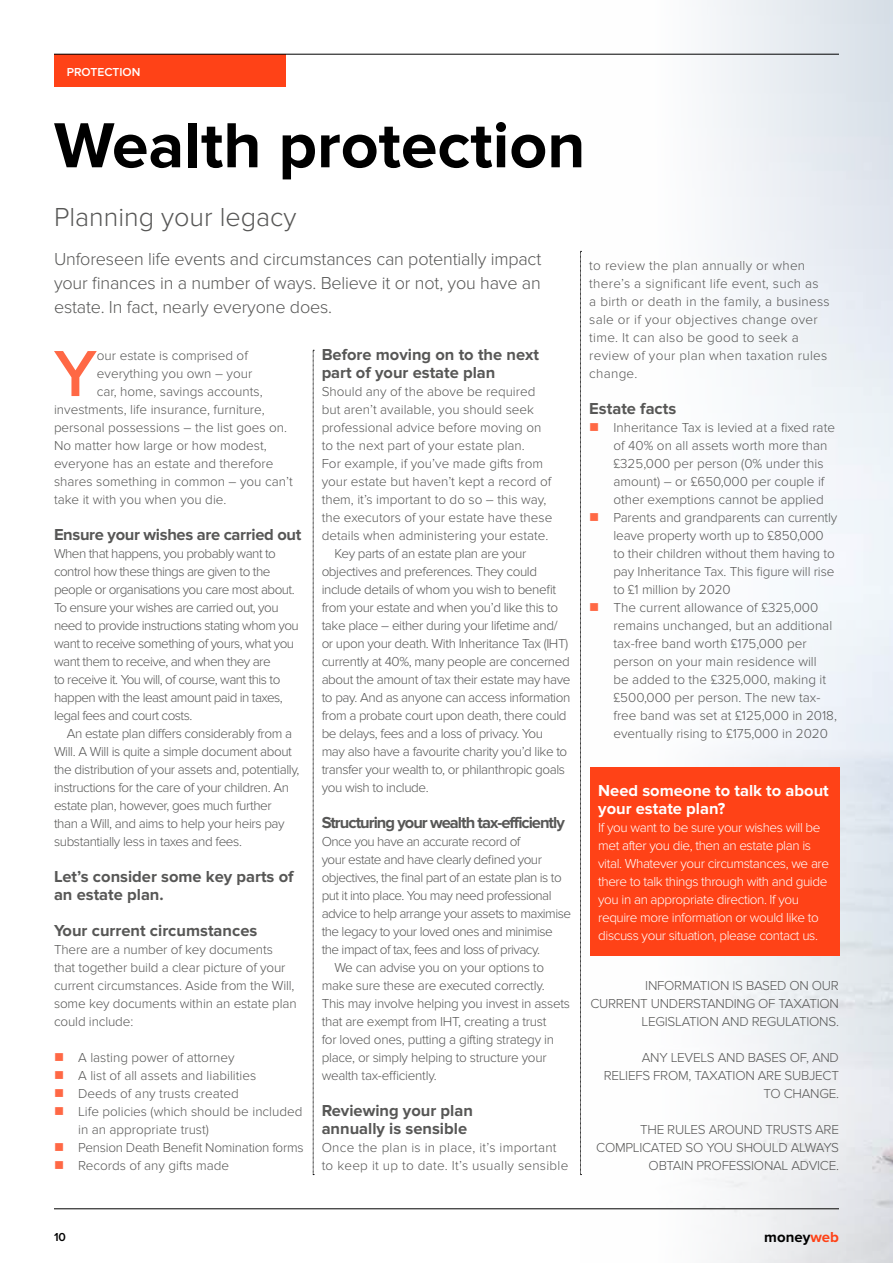
<style>
.page{position:relative;width:893px;height:1263px;background:#fff}
.page>*{position:absolute;margin:0;border:0;box-sizing:border-box;transform-origin:0 0}
.t1{font:600 67.5px "Proxima Nova";color:#ff6845}
.t2{font:700 66px "Proxima Nova";color:#000}
.t3{font:300 27px "Proxima Nova";color:#575756}
.t4{font:300 18px/24px "Proxima Nova";letter-spacing:-.01em;color:#575756;text-align:justify}
.t5{font:700 16.5px/18px "Proxima Nova";color:#575756}
.t6{font:700 16.5px/18px "Proxima Nova";color:#fff}
.t7{font:700 16.5px "Proxima Nova";letter-spacing:-.06em;color:#575756}
.t8{font:700 16.5px "Proxima Nova";letter-spacing:-.02em;color:#575756}
.t9{font:700 15px "Proxima Nova";color:#000}
.t10{font:300 13.5px/18px "Proxima Nova";letter-spacing:-.02em;color:#575756}
.t11{font:300 13.5px/18px "Proxima Nova";color:#575756}
.t12{font:300 13.5px/18px "Proxima Nova";letter-spacing:-.04em;color:#575756}
.t13{font:300 13.5px/18px "Proxima Nova";letter-spacing:.02em;color:#575756}
.t14{font:300 13.5px/18px "Proxima Nova";letter-spacing:-.03em;color:#fff}
.t15{font:600 12px "Proxima Nova A";color:#fff}
.t16{font:600 12px "Proxima Nova A";color:#000}
.s1{color:#ff6845}
.s2{color:#ff4217}
</style>
<div class="page">
<img style="left:580px;top:0;width:313px;height:1263px">
<div style="left:54px;top:54px;width:232px;height:33px;background:#ff4217"></div>
<hr style="left:54px;top:1208px;width:785px;height:1px;background:#000">
<hr style="left:54px;top:54px;width:785px;height:1px;background:#000">
<svg style="left:313px;top:350px;width:1px;height:825px"></svg>
<svg style="left:580px;top:251px;width:1px;height:924px"></svg>
<div style="left:590px;top:767px;width:249px;height:189px;background:#ff4217"></div>
<p class="t15" style="left:67px;top:65px;width:75px">PROTECTION</p>
<h2 class="t2" style="left:54px;top:107px;width:533px">Wealth protection</h2>
<h3 class="t3" style="left:54px;top:202px;width:244px">Planning your legacy</h3>
<h3 class="t4" style="left:54px;top:248px;width:489px">Unforeseen life events and circumstances can potentially impact your finances in a number of ways. Believe it or not, you have an estate. In fact, nearly everyone does.</h3>
<h1 class="t1" style="left:54px;top:335px;width:44px">Y</h1>
<p class="t11" style="left:97px;top:347px;width:153px">our estate is comprised of</p>
<p class="t5" style="left:322px;top:346px;width:219px">Before moving on to the next part of your estate plan</p>
<p class="t11" style="left:322px;top:383px;width:215px">Should any of the above be required</p>
<p class="t11" style="left:322px;top:401px;width:214px">but aren’t available, you should seek</p>
<p class="t11" style="left:322px;top:419px;width:221px">professional advice before moving on</p>
<p class="t11" style="left:322px;top:437px;width:205px">to the next part of your estate plan.</p>
<p class="t11" style="left:322px;top:455px;width:223px">For example, if you’ve made gifts from</p>
<p class="t11" style="left:322px;top:473px;width:231px">your estate but haven’t kept a record of</p>
<p class="t11" style="left:322px;top:491px;width:226px">them, it’s important to do so – this way,</p>
<p class="t11" style="left:322px;top:509px;width:232px">the executors of your estate have these</p>
<p class="t11" style="left:322px;top:527px;width:228px">details when administering your estate.</p>
<p class="t10" style="left:334px;top:545px;width:193px">Key parts of an estate plan are your</p>
<p class="t10" style="left:322px;top:563px;width:217px">objectives and preferences. They could</p>
<p class="t10" style="left:322px;top:581px;width:236px">include details of whom you wish to benefit</p>
<p class="t10" style="left:322px;top:599px;width:238px">from your estate and when you’d like this to</p>
<p class="t10" style="left:322px;top:617px;width:237px">take place – either during your lifetime and/</p>
<p class="t10" style="left:322px;top:635px;width:248px">or upon your death. With Inheritance Tax (IHT)</p>
<p class="t10" style="left:322px;top:653px;width:250px">currently at 40%, many people are concerned</p>
<p class="t10" style="left:322px;top:671px;width:250px">about the amount of tax their estate may have</p>
<p class="t10" style="left:322px;top:689px;width:250px">to pay. And as anyone can access information</p>
<p class="t10" style="left:322px;top:707px;width:246px">from a probate court upon death, there could</p>
<p class="t10" style="left:322px;top:725px;width:223px">be delays, fees and a loss of privacy. You</p>
<p class="t10" style="left:322px;top:743px;width:247px">may also have a favourite charity you’d like to</p>
<p class="t10" style="left:322px;top:761px;width:245px">transfer your wealth to, or philanthropic goals</p>
<p class="t10" style="left:322px;top:779px;width:109px">you wish to include.</p>
<p class="t7" style="left:322px;top:813px;width:245px">Structuring your wealth tax-efficiently</p>
<p class="t12" style="left:322px;top:833px;width:200px">Once you have an accurate record of</p>
<p class="t12" style="left:322px;top:851px;width:222px">your estate and have clearly defined your</p>
<p class="t12" style="left:322px;top:869px;width:242px">objectives, the final part of an estate plan is to</p>
<p class="t12" style="left:322px;top:887px;width:232px">put it into place. You may need professional</p>
<p class="t12" style="left:322px;top:905px;width:251px">advice to help arrange your assets to maximise</p>
<p class="t12" style="left:322px;top:923px;width:233px">the legacy to your loved ones and minimise</p>
<p class="t12" style="left:322px;top:941px;width:220px">the impact of tax, fees and loss of privacy.</p>
<p class="t10" style="left:334px;top:959px;width:211px">We can advise you on your options to</p>
<p class="t10" style="left:322px;top:977px;width:225px">make sure these are executed correctly.</p>
<p class="t10" style="left:322px;top:995px;width:250px">This may involve helping you invest in assets</p>
<p class="t10" style="left:322px;top:1013px;width:226px">that are exempt from IHT, creating a trust</p>
<p class="t10" style="left:322px;top:1031px;width:234px">for loved ones, putting a gifting strategy in</p>
<p class="t10" style="left:322px;top:1049px;width:227px">place, or simply helping to structure your</p>
<p class="t10" style="left:322px;top:1067px;width:117px">wealth tax-efficiently.</p>
<p class="t5" style="left:322px;top:1102px;width:153px">Reviewing your plan annually is sensible</p>
<p class="t13" style="left:322px;top:1139px;width:248px">Once the plan is in place, it’s important to keep it up to date. It’s usually sensible</p>
<p class="t11" style="left:97px;top:365px;width:157px">everything you own – your</p>
<p class="t11" style="left:97px;top:383px;width:167px">car, home, savings accounts,</p>
<p class="t11" style="left:54px;top:401px;width:212px">investments, life insurance, furniture,</p>
<p class="t11" style="left:54px;top:419px;width:235px">personal possessions – the list goes on.</p>
<p class="t11" style="left:54px;top:437px;width:214px">No matter how large or how modest,</p>
<p class="t11" style="left:54px;top:455px;width:221px">everyone has an estate and therefore</p>
<p class="t11" style="left:54px;top:473px;width:240px">shares something in common – you can’t</p>
<p class="t11" style="left:54px;top:491px;width:174px">take it with you when you die.</p>
<p class="t8" style="left:54px;top:525px;width:249px">Ensure your wishes are carried out</p>
<p class="t12" style="left:54px;top:545px;width:246px">When that happens, you probably want to control how these things are given to the people or organisations you care most about.<br>To ensure your wishes are carried out, you need to provide instructions stating whom you want to receive something of yours, what you want them to receive, and when they are<br>to receive it. You will, of course, want this to happen with the least amount paid in taxes, legal fees and court costs.</p>
<p class="t10" style="left:54px;top:725px;width:247px;text-indent:13px">An estate plan differs considerably from a Will. A Will is quite a simple document about the distribution of your assets and, potentially, instructions for the care of your children. An estate plan, however, goes much further<br>than a Will, and aims to help your heirs pay substantially less in taxes and fees.</p>
<p class="t5" style="left:54px;top:868px;width:241px">Let’s consider some key parts of an estate plan.</p>
<p class="t5" style="left:54px;top:922px;width:205px">Your current circumstances</p>
<p class="t10" style="left:54px;top:941px;width:244px">There are a number of key documents that together build a clear picture of your current circumstances. Aside from the Will, some key documents within an estate plan could include:</p>
<p class="t11" style="left:54px;top:1049px;width:182px"><span class="s1">■</span> A lasting power of attorney</p>
<p class="t11" style="left:54px;top:1067px;width:204px"><span class="s1">■</span> A list of all assets and liabilities</p>
<p class="t11" style="left:54px;top:1085px;width:186px"><span class="s1">■</span> Deeds of any trusts created</p>
<p class="t11" style="left:78px;top:1103px;width:226px;text-indent:-24px"><span class="s1">■</span> Life policies (which should be included in an appropriate trust)</p>
<p class="t10" style="left:54px;top:1139px;width:251px"><span class="s1">■</span> Pension Death Benefit Nomination forms</p>
<p class="t11" style="left:54px;top:1157px;width:177px"><span class="s1">■</span> Records of any gifts made</p>
<p class="t13" style="left:589px;top:257px;width:242px">to review the plan annually or when there’s a significant life event, such as<br>a birth or death in the family, a business sale or if your objectives change over time. It can also be good to seek a review of your plan when taxation rules change.</p>
<p class="t5" style="left:589px;top:400px;width:88px">Estate facts</p>
<p class="t11" style="left:613px;top:419px;width:223px;text-indent:-24px"><span class="s1">■</span> Inheritance Tax is levied at a fixed rate of 40% on all assets worth more than £325,000 per person (0% under this amount) – or £650,000 per couple if other exemptions cannot be applied</p>
<p class="t10" style="left:613px;top:509px;width:226px;text-indent:-24px"><span class="s1">■</span> Parents and grandparents can currently leave property worth up to £850,000 to their children without them having to pay Inheritance Tax. This figure will rise to £1 million by 2020</p>
<p class="t11" style="left:613px;top:599px;width:225px;text-indent:-24px"><span class="s1">■</span> The current allowance of £325,000 remains unchanged, but an additional tax-free band worth £175,000 per person on your main residence will<br>be added to the £325,000, making it £500,000 per person. The new tax&shy;free band was set at £125,000 in 2018, eventually rising to £175,000 in 2020</p>
<p class="t6" style="left:598px;top:782px;width:232px">Need someone to talk to about your estate plan?</p>
<p class="t14" style="left:598px;top:819px;width:232px">If you want to be sure your wishes will be met after you die, then an estate plan is vital. Whatever your circumstances, we are there to talk things through with and guide you in an appropriate direction. If you require more information or would like to discuss your situation, please contact us.</p>
<p class="t10" style="left:590px;top:977px;width:250px;text-align:right">INFORMATION IS BASED ON OUR<br>CURRENT UNDERSTANDING OF TAXATION<br>LEGISLATION AND REGULATIONS.</p>
<p class="t10" style="left:604px;top:1049px;width:237px;text-align:right">ANY LEVELS AND BASES OF, AND<br>RELIEFS FROM, TAXATION ARE SUBJECT<br>TO CHANGE.</p>
<p class="t10" style="left:596px;top:1121px;width:244px;text-align:right">THE RULES AROUND TRUSTS ARE<br>COMPLICATED SO YOU SHOULD ALWAYS<br>OBTAIN PROFESSIONAL ADVICE.</p>
<p class="t16" style="left:54px;top:1230px;width:13px">10</p>
<p class="t9" style="left:764px;top:1228px;width:76px">money<span class="s2">web</span></p>
</div>
